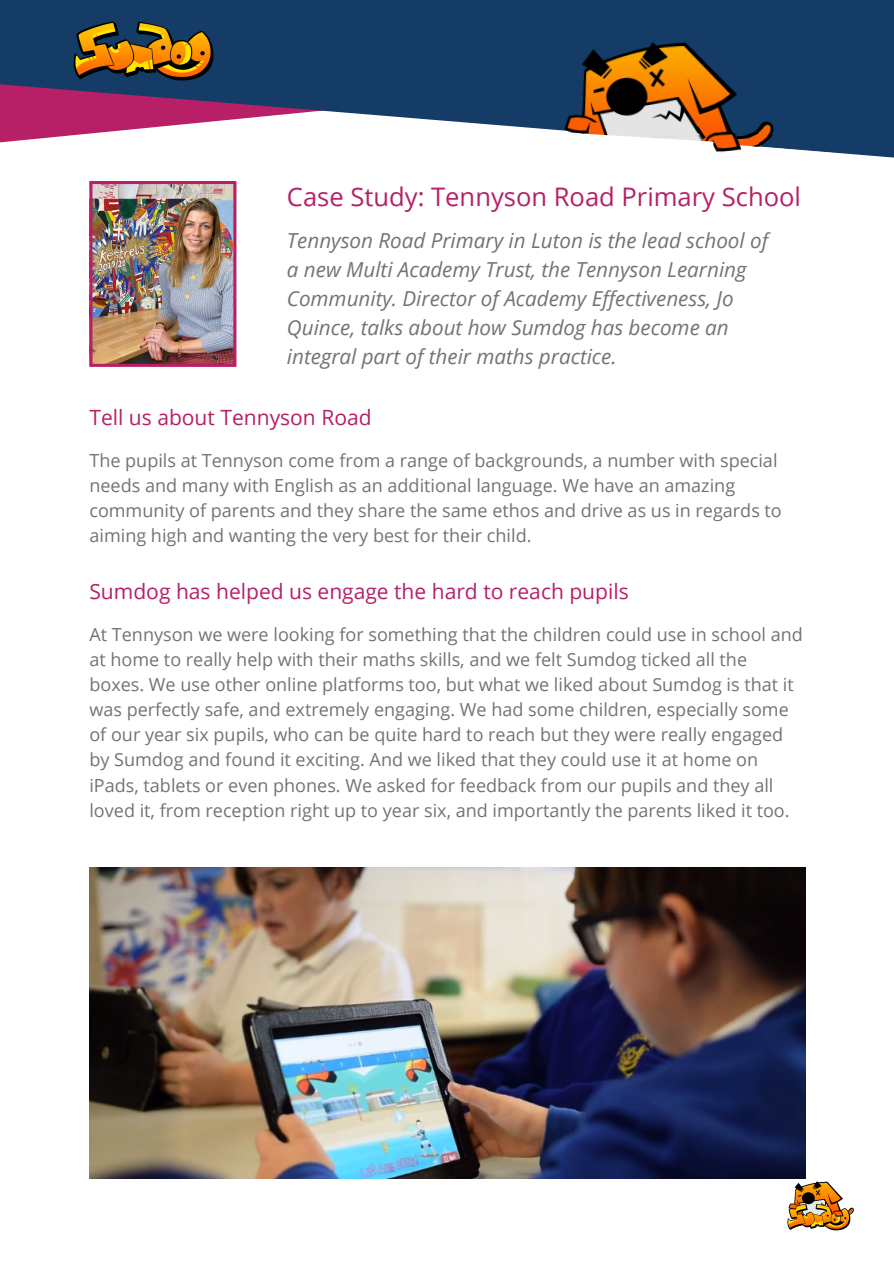
<style>
.page{position:relative;width:894px;height:1264px;background:#fff}
.page>*{position:absolute;margin:0;border:0;box-sizing:border-box;transform-origin:0 0}
.t1{font:25.5px "Open Sans";color:#b71f67}
.t2{font:21px "Open Sans";color:#b71f67}
.t3{font:italic 20.7px/28.8px "Open Sans";color:#737373}
.t4{font:18px/25px "Open Sans";color:#737373}
</style>
<div class="page">
<svg style="left:0;top:0;width:893px;height:158px;fill:#153c66"></svg>
<img style="left:558px;top:37px;width:220px;height:121px">
<img style="left:56px;top:4px;width:179px;height:95px">
<svg style="left:562px;top:126px;width:151px;height:32px"></svg>
<svg style="left:725px;top:128px;width:107px;height:30px"></svg>
<img style="left:89px;top:867px;width:715px;height:311px">
<img style="left:89px;top:181px;width:147px;height:186px">
<img style="left:779px;top:1177px;width:75px;height:54px">
<h1 class="t1" style="left:287px;top:179px;width:515px">Case Study: Tennyson Road Primary School</h1>
<p class="t3" style="left:287px;top:226px;width:482px">Tennyson Road Primary in Luton is the lead school of a new Multi Academy Trust, the Tennyson Learning Community. Director of Academy Effectiveness, Jo Quince, talks about how Sumdog has become an integral part of their maths practice.</p>
<p class="t2" style="left:89px;top:402px;width:283px">Tell us about Tennyson Road</p>
<p class="t4" style="left:89px;top:447px;width:693px">The pupils at Tennyson come from a range of backgrounds, a number with special needs and many with English as an additional language. We have an amazing community of parents and they share the same ethos and drive as us in regards to aiming high and wanting the very best for their child.</p>
<p class="t2" style="left:89px;top:576px;width:540px">Sumdog has helped us engage the hard to reach pupils</p>
<p class="t4" style="left:89px;top:621px;width:714px">At Tennyson we were looking for something that the children could use in school and at home to really help with their maths skills, and we felt Sumdog ticked all the boxes. We use other online platforms too, but what we liked about Sumdog is that it was perfectly safe, and extremely engaging. We had some children, especially some of our year six pupils, who can be quite hard to reach but they were really engaged by Sumdog and found it exciting. And we liked that they could use it at home on iPads, tablets or even phones. We asked for feedback from our pupils and they all loved it, from reception right up to year six, and importantly the parents liked it too.</p>
</div>
